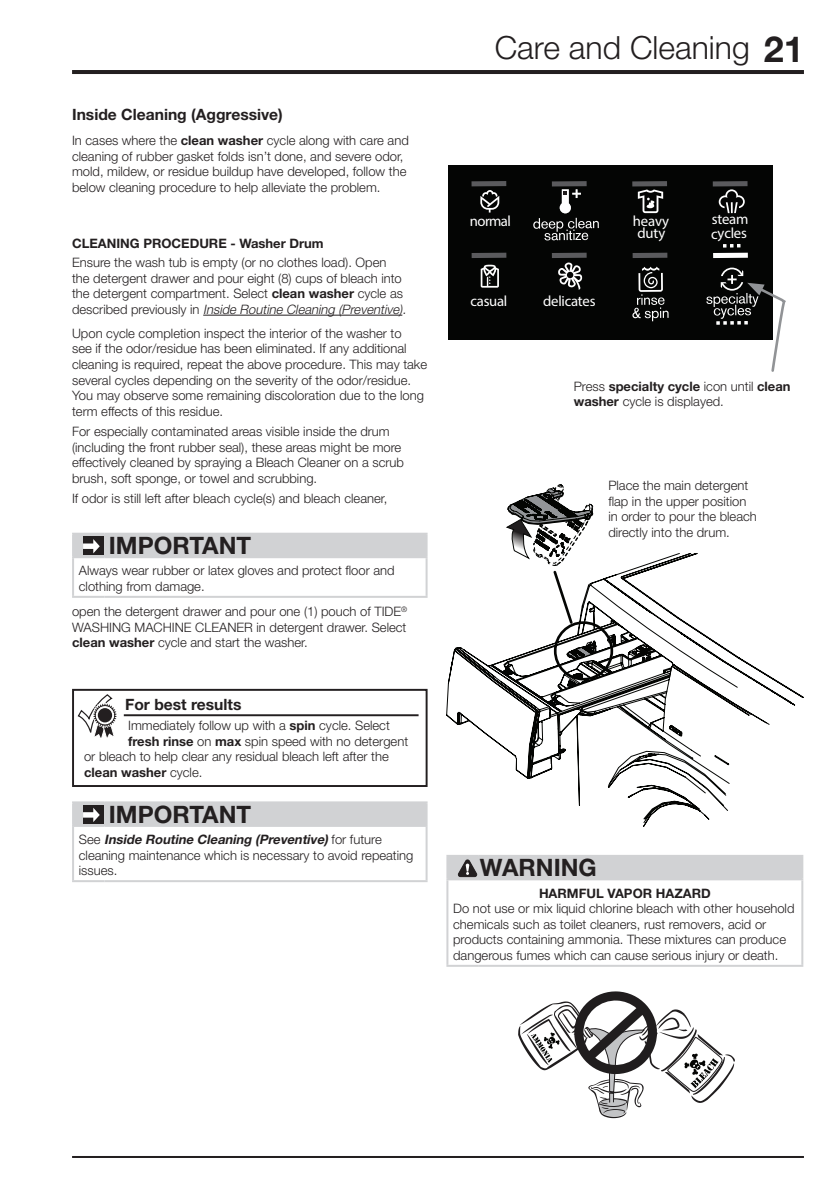
<style>
.page{position:relative;width:840px;height:1191px;background:#fff}
.page>*{position:absolute;margin:0;border:0;box-sizing:border-box;transform-origin:0 0}
.t1{font:700 36px "Helvetica Neue LT Std";color:#231f20}
.t2{font:300 32px "Helvetica Neue LT Std";color:#231f20}
.ID_Warning_Note_Head{font:700 24px "Helvetica Neue LT Std";color:#231f20}
.ID_Body_Text{font:700 15.6px "Helvetica Neue LT Std";color:#231f20}
.t3{font:14.8px/14.2px "Akzidenz Grotesk BE";color:#fff}
.ID_Caution_Bullet{font:300 13px/15.6px "Helvetica Neue LT Std";color:#231f20}
.ID_Caution_Warning_D{font:300 13px/15.6px "Helvetica Neue LT Std";color:#231f20}
.ID_Note_Important_Te{font:300 13px "Helvetica Neue LT Std";color:#231f20}
.ID_Caution_Bullet-2{font:700 13px "Helvetica Neue LT Std";color:#231f20}
.ID_Caution_Warning_D-2{font:700 13px "Helvetica Neue LT Std";color:#231f20}
.ID_Note_Important_Te-2{font:700 13px "Helvetica Neue LT Std";color:#231f20}
.s1{font-weight:700}
.s2{font-style:italic}
.s3{font-weight:300}
.s4{font-weight:700;font-style:italic}
</style>
<div class="page">
<hr style="left:72px;top:1156px;width:731px;height:2px;background:#231f20">
<hr style="left:72px;top:70px;width:731px;height:4px;background:#231f20">
<hr style="left:203px;top:315px;width:199px;height:1px;background:#231f20">
<hr style="left:124px;top:714px;width:294px;height:2px;background:#231f20">
<svg style="left:78px;top:694px;width:39px;height:44px"></svg>
<div style="left:98px;top:708px;width:14px;height:14px;background:#231f20;border-radius:50%"></div>
<div style="left:72px;top:689px;width:355px;height:98px;border:2px solid #231f20"></div>
<hr style="left:72px;top:533px;width:32px;height:2px;background:#d1d2d4">
<hr style="left:72px;top:535px;width:2px;height:21px;background:#d1d2d4">
<hr style="left:104px;top:533px;width:323px;height:2px;background:#d1d2d4">
<hr style="left:425px;top:535px;width:2px;height:21px;background:#d1d2d4">
<hr style="left:72px;top:556px;width:32px;height:2px;background:#d1d2d4">
<hr style="left:72px;top:558px;width:2px;height:38px;background:#d1d2d4">
<hr style="left:104px;top:556px;width:323px;height:2px;background:#d1d2d4">
<hr style="left:425px;top:558px;width:2px;height:38px;background:#d1d2d4">
<hr style="left:72px;top:596px;width:32px;height:2px;background:#d1d2d4">
<hr style="left:104px;top:596px;width:323px;height:2px;background:#d1d2d4">
<div style="left:74px;top:535px;width:351px;height:21px;background:#d1d2d4"></div>
<hr style="left:72px;top:801px;width:32px;height:2px;background:#d1d2d4">
<hr style="left:72px;top:803px;width:2px;height:22px;background:#d1d2d4">
<hr style="left:104px;top:801px;width:323px;height:2px;background:#d1d2d4">
<hr style="left:425px;top:803px;width:2px;height:22px;background:#d1d2d4">
<hr style="left:72px;top:825px;width:32px;height:2px;background:#d1d2d4">
<hr style="left:72px;top:827px;width:2px;height:53px;background:#d1d2d4">
<hr style="left:104px;top:825px;width:323px;height:2px;background:#d1d2d4">
<hr style="left:425px;top:827px;width:2px;height:53px;background:#d1d2d4">
<hr style="left:72px;top:880px;width:32px;height:2px;background:#d1d2d4">
<hr style="left:104px;top:880px;width:323px;height:2px;background:#d1d2d4">
<div style="left:74px;top:803px;width:351px;height:22px;background:#d1d2d4"></div>
<svg style="left:518px;top:991px;width:216px;height:127px"></svg>
<hr style="left:446px;top:855px;width:32px;height:2px;background:#d1d2d4">
<hr style="left:446px;top:857px;width:2px;height:21px;background:#d1d2d4">
<hr style="left:478px;top:855px;width:324px;height:2px;background:#d1d2d4">
<hr style="left:800px;top:857px;width:2px;height:21px;background:#d1d2d4">
<hr style="left:446px;top:878px;width:32px;height:2px;background:#d1d2d4">
<hr style="left:446px;top:880px;width:2px;height:84px;background:#d1d2d4">
<hr style="left:478px;top:878px;width:324px;height:2px;background:#d1d2d4">
<hr style="left:800px;top:880px;width:2px;height:84px;background:#d1d2d4">
<hr style="left:446px;top:964px;width:32px;height:2px;background:#d1d2d4">
<hr style="left:478px;top:964px;width:324px;height:2px;background:#d1d2d4">
<div style="left:448px;top:857px;width:352px;height:21px;background:#d1d2d4"></div>
<svg style="left:446px;top:553px;width:357px;height:273px"></svg>
<svg style="left:505px;top:484px;width:109px;height:198px"></svg>
<div style="left:448px;top:165px;width:324px;height:174px;background:#040504"></div>
<div style="left:471px;top:181px;width:35px;height:5px;background:#5a5a5d"></div>
<div style="left:471px;top:253px;width:35px;height:5px;background:#5a5a5d"></div>
<div style="left:551px;top:253px;width:35px;height:5px;background:#5a5a5d"></div>
<div style="left:551px;top:181px;width:35px;height:5px;background:#5a5a5d"></div>
<div style="left:632px;top:181px;width:34px;height:5px;background:#5a5a5d"></div>
<div style="left:632px;top:253px;width:35px;height:5px;background:#5a5a5d"></div>
<div style="left:712px;top:181px;width:35px;height:5px;background:#5a5a5d"></div>
<div style="left:712px;top:253px;width:35px;height:5px;background:#fff"></div>
<svg style="left:480px;top:190px;width:19px;height:22px"></svg>
<svg style="left:718px;top:189px;width:26px;height:24px"></svg>
<svg style="left:637px;top:189px;width:25px;height:24px"></svg>
<svg style="left:480px;top:264px;width:18px;height:24px"></svg>
<svg style="left:558px;top:262px;width:24px;height:28px"></svg>
<svg style="left:723px;top:244px;width:17px;height:4px"></svg>
<svg style="left:632px;top:267px;width:36px;height:54px"></svg>
<svg style="left:533px;top:189px;width:65px;height:51px"></svg>
<svg style="left:706px;top:268px;width:80px;height:104px"></svg>
<p class="ID_Body_Text" style="left:72px;top:104px;width:212px">Inside Cleaning (Aggressive)</p>
<p class="ID_Caution_Bullet" style="left:72px;top:132px;width:338px">In cases where the <span class="s1">clean washer</span> cycle along with care and cleaning of rubber gasket folds isn’t done, and severe odor, mold, mildew, or residue buildup have developed, follow the below cleaning procedure to help alleviate the problem.</p>
<p class="ID_Caution_Bullet-2" style="left:72px;top:235px;width:253px">CLEANING PROCEDURE - Washer Drum</p>
<p class="ID_Caution_Bullet" style="left:72px;top:254px;width:338px">Ensure the wash tub is empty (or no clothes load). Open<br>the detergent drawer and pour eight (8) cups of bleach into the detergent compartment. Select <span class="s1">clean washer</span> cycle as d e s c r i b e d p r e v i o u s l y i n <span class="s2">Inside Routine Cleaning (Preventive).</span></p>
<p class="ID_Caution_Bullet" style="left:72px;top:325px;width:356px">Upon cycle completion inspect the interior of the washer to<br>see if the odor/residue has been eliminated. If any additional cleaning is required, repeat the above procedure. This may take several cycles depending on the severity of the odor/residue.<br>You may observe some remaining discoloration due to the long term effects of this residue.</p>
<p class="ID_Caution_Bullet" style="left:72px;top:423px;width:333px">For especially contaminated areas visible inside the drum (including the front rubber seal), these areas might be more effectively cleaned by spraying a Bleach Cleaner on a scrub brush, soft sponge, or towel and scrubbing.</p>
<p class="ID_Caution_Bullet" style="left:72px;top:490px;width:316px">If odor is still left after bleach cycle(s) and bleach cleaner,</p>
<p class="ID_Warning_Note_Head" style="left:109px;top:530px;width:144px">IMPORTANT</p>
<p class="ID_Caution_Warning_D" style="left:79px;top:563px;width:317px">Always wear rubber or latex gloves and protect floor and clothing from damage.</p>
<p class="ID_Caution_Bullet" style="left:72px;top:603px;width:336px;text-align:justify">open the detergent drawer and pour one (1) pouch of TIDE<sup>® </sup>WASHING MACHINE CLEANER in detergent drawer. Select <span class="s1">clean washer</span> cycle and start the washer.</p>
<p class="ID_Body_Text" style="left:125px;top:694px;width:118px">For best results</p>
<p class="ID_Note_Important_Te" style="left:128px;top:717px;width:263px">Immediately follow up with a <span class="s1">spin</span> cycle. Select</p>
<p class="ID_Note_Important_Te" style="left:128px;top:733px;width:281px"><span class="s1">fresh rinse</span> on <span class="s1">max</span> spin speed with no detergent</p>
<p class="ID_Note_Important_Te" style="left:84px;top:748px;width:306px">or bleach to help clear any residual bleach left after the</p>
<p class="ID_Note_Important_Te-2" style="left:84px;top:764px;width:120px">clean washer <span class="s3">cycle.</span></p>
<p class="ID_Warning_Note_Head" style="left:109px;top:799px;width:144px">IMPORTANT</p>
<p class="ID_Caution_Bullet" style="left:79px;top:831px;width:336px">S e e <span class="s4">Inside Routine Cleaning (Preventive)</span> f o r f u t u r e cleaning maintenance which is necessary to avoid repeating issues.</p>
<p class="t2" style="left:494px;top:28px;width:256px">Care and Cleaning</p>
<h1 class="t1" style="left:763px;top:27px;width:42px">21</h1>
<p class="t3" style="left:469px;top:214px;width:42px;rotate:-1deg">normal</p>
<p class="t3" style="left:470px;top:294px;width:38px;rotate:-1deg">casual</p>
<p class="t3" style="left:542px;top:294px;width:54px;rotate:-1deg">delicates</p>
<p class="t3" style="left:632px;top:214px;width:38px;line-height:12.4px;rotate:-1deg">heavy duty</p>
<p class="t3" style="left:710px;top:212px;width:39px;rotate:-1deg">steam cycles</p>
<p class="ID_Caution_Warning_D" style="left:573px;top:378px;width:218px">Press <span class="s1">specialty cycle</span> icon until <span class="s1">clean washer</span> cycle is displayed.</p>
<p class="ID_Caution_Warning_D" style="left:608px;top:477px;width:150px">Place the main detergent flap in the upper position in order to pour the bleach directly into the drum.</p>
<p class="ID_Warning_Note_Head" style="left:479px;top:852px;width:118px">WARNING</p>
<p class="ID_Caution_Warning_D-2" style="left:538px;top:885px;width:173px">HARMFUL VAPOR HAZARD</p>
<p class="ID_Caution_Warning_D" style="left:453px;top:900px;width:342px">Do not use or mix liquid chlorine bleach with other household chemicals such as toilet cleaners, rust removers, acid or products containing ammonia. These mixtures can produce dangerous fumes which can cause serious injury or death.</p>
</div>
